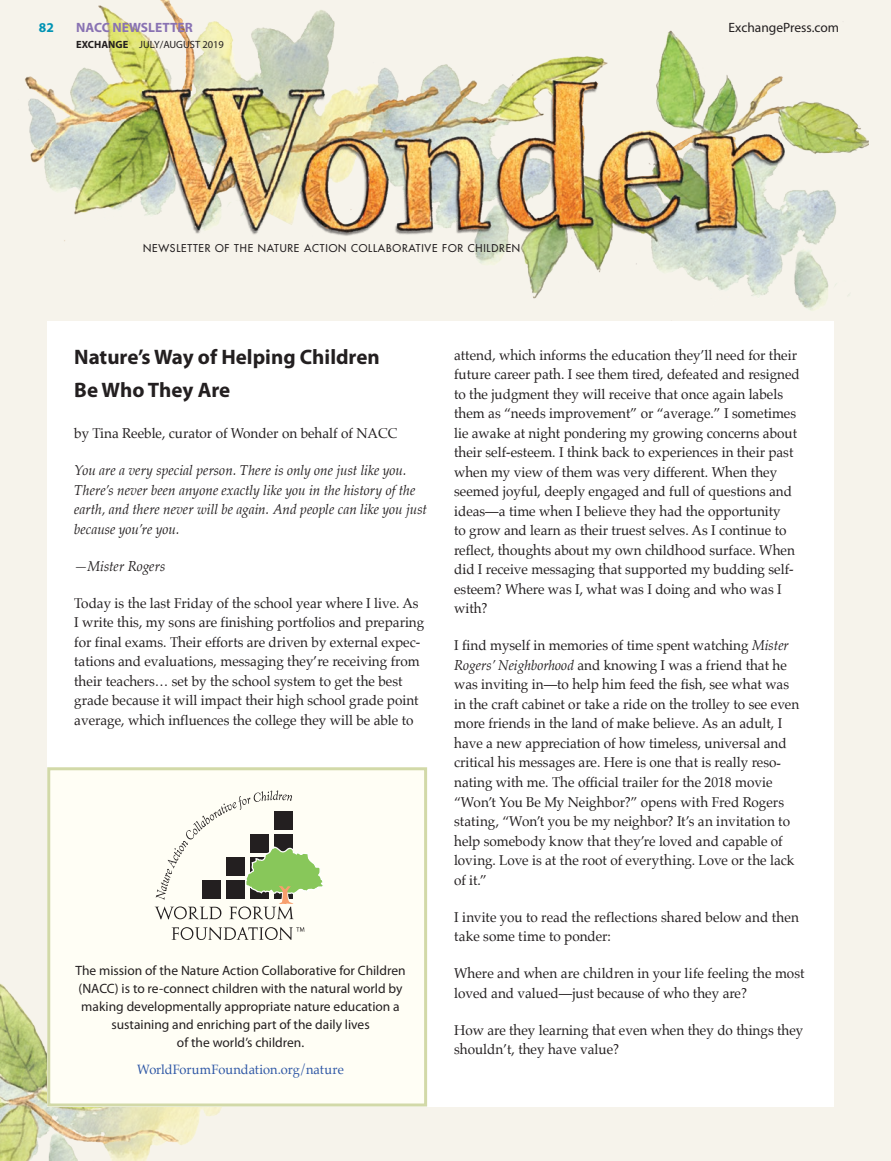
<style>
.page{position:relative;width:891px;height:1161px;background:#f6f3eb}
.page>*{position:absolute;margin:0;border:0;box-sizing:border-box;transform-origin:0 0}
.t1{font:700 21px/33px "Myriad Pro";color:#231f20}
.t2{font:14.25px/19.5px "Palatino";color:#231f20;scale:.95 1}
.t3{font:italic 14.25px/19.5px "Palatino";color:#231f20;scale:.95 1}
.t4{font:13.5px/18px "Myriad Pro";color:#231f20;text-align:center}
.t5{font:13.5px "Palatino";color:#2d56a5;scale:.95 1}
.t6{font:700 13.5px "Myriad Pro";color:#8972b3}
.t7{font:700 13.5px "Myriad Pro";color:#0093b4}
.t8{font:500 10.5px "Futura Std";letter-spacing:.075em;color:#231f20}
.t9{font:10.5px "Myriad Pro";color:#231f20}
.s1{font-weight:700}
.s2{font-style:italic}
</style>
<div class="page">
<img style="left:25px;top:0;width:844px;height:311px">
<img style="left:0;top:983px;width:222px;height:178px">
<div style="left:47px;top:321px;width:787px;height:786px;background:#fff"></div>
<div style="left:47px;top:767px;width:380px;height:340px;background:#fffef5;border:3px solid #d2d9a8"></div>
<svg style="left:154px;top:790px;width:169px;height:129px"></svg>
<svg style="left:171px;top:927px;width:133px;height:13px"></svg>
<p class="t7" style="left:39px;top:19px;width:16px">82</p>
<p class="t6" style="left:76px;top:19px;width:118px">NACC NEWSLETTER</p>
<p class="t4" style="left:729px;top:18px;width:112px">ExchangePress.com</p>
<p class="t9" style="left:76px;top:38px;width:149px"><span class="s1">EXCHANGE</span> JULY/AUGUST 2019</p>
<p class="t8" style="left:143px;top:241px;width:379px">NEWSLETTER OF THE NATURE ACTION COLLABORATIVE FOR CHILDREN</p>
<h1 class="t1" style="left:74px;top:340px;width:307px">Nature’s Way of Helping Children<br>Be Who They Are</h1>
<p class="t2" style="left:74px;top:424px;width:342px">by Tina Reeble, curator of Wonder on behalf of NACC</p>
<p class="t3" style="left:74px;top:460px;width:373px">You are a very special person. There is only one just like you.<br>There’s never been anyone exactly like you in the history of the earth, and there never will be again. And people can like you just because you’re you.</p>
<p class="t3" style="left:74px;top:556px;width:97px">—Mister Rogers</p>
<p class="t2" style="left:74px;top:593px;width:370px">Today is the last Friday of the school year where I live. As I write this, my sons are finishing portfolios and preparing for final exams. Their efforts are driven by external expec&shy;tations and evaluations, messaging they’re receiving from their teachers… set by the school system to get the best grade because it will impact their high school grade point average, which influences the college they will be able to</p>
<p class="t4" style="left:75px;top:961px;width:332px">The mission of the Nature Action Collaborative for Children (NACC) is to re-connect children with the natural world by making developmentally appropriate nature education a sustaining and enriching part of the daily lives<br>of the world’s children.</p>
<p class="t5" style="left:137px;top:1058px;width:219px">WorldForumFoundation.org/nature</p>
<p class="t2" style="left:454px;top:345px;width:365px">attend, which informs the education they’ll need for their future career path. I see them tired, defeated and resigned to the judgment they will receive that once again labels them as “needs improvement” or “average.” I sometimes lie awake at night pondering my growing concerns about their self-esteem. I think back to experiences in their past when my view of them was very different. When they seemed joyful, deeply engaged and full of questions and ideas—a time when I believe they had the opportunity<br>to grow and learn as their truest selves. As I continue to reflect, thoughts about my own childhood surface. When did I receive messaging that supported my budding self&shy;esteem? Where was I, what was I doing and who was I with?</p>
<p class="t2" style="left:454px;top:636px;width:365px">I find myself in memories of time spent watching <span class="s2">Mister Rogers’ Neighborhood</span> and knowing I was a friend that he was inviting in—to help him feed the fish, see what was in the craft cabinet or take a ride on the trolley to see even more friends in the land of make believe. As an adult, I have a new appreciation of how timeless, universal and critical his messages are. Here is one that is really reso&shy;nating with me. The official trailer for the 2018 movie “Won’t You Be My Neighbor?” opens with Fred Rogers stating, “Won’t you be my neighbor? It’s an invitation to help somebody know that they’re loved and capable of loving. Love is at the root of everything. Love or the lack of it.”</p>
<p class="t2" style="left:454px;top:907px;width:364px">I invite you to read the reflections shared below and then take some time to ponder:</p>
<p class="t2" style="left:454px;top:963px;width:370px">Where and when are children in your life feeling the most loved and valued—just because of who they are?</p>
<p class="t2" style="left:454px;top:1020px;width:369px">How are they learning that even when they do things they shouldn’t, they have value?</p>
</div>
